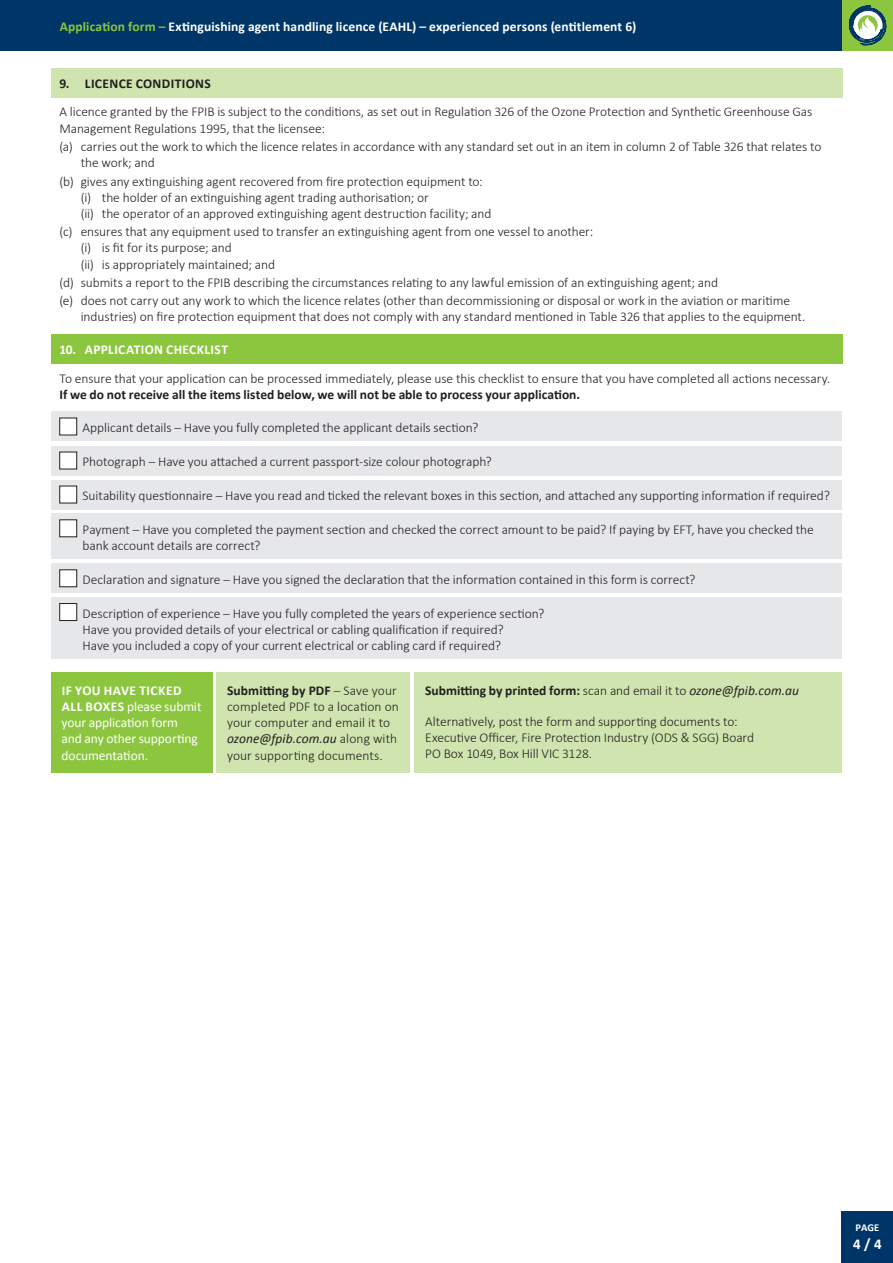
<style>
.page{position:relative;width:893px;height:1263px;background:#fff}
.page>*{position:absolute;margin:0;border:0;box-sizing:border-box;transform-origin:0 0}
.t1{font:700 15px "Calibri";color:#fff}
.Body{font:300 13.5px/16.2px "Calibri";letter-spacing:-.005em;color:#231f20}
.Section_Heading{font:700 13.5px "Calibri";letter-spacing:.01em;color:#fff}
.Body-2{font:13.5px/16.2px "Calibri";letter-spacing:-.005em;color:#fff}
.Body-3{font:700 13.5px "Calibri";color:#231f20}
.Section_Heading-2{font:700 13.5px "Calibri";letter-spacing:.025em;color:#231f20}
.t2{font:700 10.5px "Calibri";color:#fff}
.s1{color:#8bc63e}
.s2{font-weight:700}
.s3{font-weight:400;font-style:italic}
.s4{font-weight:300}
</style>
<div class="page">
<div style="left:0;top:0;width:893px;height:51px;background:#003667"></div>
<div style="left:842px;top:0;width:51px;height:51px;background:#8bc63e"></div>
<svg style="left:849px;top:6px;width:37px;height:39px"></svg>
<div style="left:51px;top:68px;width:791px;height:30px;background:#cfe4ae"></div>
<div style="left:216px;top:672px;width:194px;height:100px;background:#cfe4ae"></div>
<div style="left:415px;top:672px;width:427px;height:100px;background:#cfe4ae"></div>
<div style="left:51px;top:672px;width:161px;height:100px;background:#8bc63e"></div>
<div style="left:51px;top:334px;width:791px;height:30px;background:#8bc63e"></div>
<div style="left:51px;top:412px;width:791px;height:29px;background:#e6e7e9"></div>
<div style="left:60px;top:418px;width:17px;height:17px;background:#fff"></div>
<div style="left:51px;top:446px;width:791px;height:29px;background:#e6e7e9"></div>
<div style="left:60px;top:452px;width:17px;height:17px;background:#fff"></div>
<div style="left:51px;top:480px;width:791px;height:29px;background:#e6e7e9"></div>
<div style="left:60px;top:486px;width:17px;height:17px;background:#fff"></div>
<div style="left:51px;top:563px;width:791px;height:30px;background:#e6e7e9"></div>
<div style="left:60px;top:570px;width:17px;height:17px;background:#fff"></div>
<div style="left:51px;top:597px;width:791px;height:62px;background:#e6e7e9"></div>
<div style="left:60px;top:603px;width:17px;height:18px;background:#fff;border:1px solid #231f20"></div>
<div style="left:51px;top:514px;width:791px;height:45px;background:#e6e7e9"></div>
<div style="left:60px;top:520px;width:17px;height:17px;background:#fff"></div>
<div style="left:842px;top:1212px;width:51px;height:51px;background:#003667"></div>
<p class="Section_Heading" style="left:60px;top:17px;width:578px"><span class="s1">Application form –</span> Extinguishing agent handling licence (EAHL) – experienced persons (entitlement 6)</p>
<p class="Section_Heading-2" style="left:59px;top:75px;width:153px">9. LICENCE CONDITIONS</p>
<p class="Body" style="left:59px;top:103px;width:754px">A licence granted by the FPIB is subject to the conditions, as set out in Regulation 326 of the Ozone Protection and Synthetic Greenhouse Gas<br>Management Regulations 1995, that the licensee:</p>
<p class="Body" style="left:81px;top:138px;width:742px;text-indent:-21px">(a) carries out the work to which the licence relates in accordance with any standard set out in an item in column 2 of Table 326 that relates to the work; and</p>
<p class="Body" style="left:59px;top:172px;width:425px">(b) gives any extinguishing agent recovered from fire protection equipment to:</p>
<p class="Body" style="left:81px;top:188px;width:350px">(i) the holder of an extinguishing agent trading authorisation; or</p>
<p class="Body" style="left:81px;top:205px;width:412px">(ii) the operator of an approved extinguishing agent destruction facility; and</p>
<p class="Body" style="left:59px;top:223px;width:535px">(c) ensures that any equipment used to transfer an extinguishing agent from one vessel to another:</p>
<p class="Body" style="left:81px;top:239px;width:153px">(i) is fit for its purpose; and</p>
<p class="Body" style="left:81px;top:255px;width:196px">(ii) is appropriately maintained; and</p>
<p class="Body" style="left:59px;top:274px;width:660px">(d) submits a report to the FPIB describing the circumstances relating to any lawful emission of an extinguishing agent; and</p>
<p class="Body" style="left:81px;top:292px;width:726px;text-indent:-21px">(e) does not carry out any work to which the licence relates (other than decommissioning or disposal or work in the aviation or maritime industries) on fire protection equipment that does not comply with any standard mentioned in Table 326 that applies to the equipment.</p>
<p class="Section_Heading" style="left:59px;top:341px;width:170px">10. APPLICATION CHECKLIST</p>
<p class="Body" style="left:59px;top:369px;width:772px">To ensure that your application can be processed immediately, please use this checklist to ensure that you have completed all actions necessary.<br><span class="s2">If we do not receive all the items listed below, we will not be able to process your application.</span></p>
<p class="Body" style="left:83px;top:419px;width:397px">Applicant details – Have you fully completed the applicant details section?</p>
<p class="Body" style="left:83px;top:453px;width:411px">Photograph – Have you attached a current passport-size colour photograph?</p>
<p class="Body" style="left:83px;top:487px;width:749px">Suitability questionnaire – Have you read and ticked the relevant boxes in this section, and attached any supporting information if required?</p>
<p class="Body" style="left:83px;top:521px;width:733px">Payment – Have you completed the payment section and checked the correct amount to be paid? If paying by EFT, have you checked the bank account details are correct?</p>
<p class="Body" style="left:83px;top:571px;width:614px">Declaration and signature – Have you signed the declaration that the information contained in this form is correct?</p>
<p class="Body" style="left:83px;top:604px;width:463px">Description of experience – Have you fully completed the years of experience section?<br>Have you provided details of your electrical or cabling qualification if required?<br>Have you included a copy of your current electrical or cabling card if required?</p>
<p class="Body-2" style="left:62px;top:682px;width:141px"><span class="s2">IF YOU HAVE TICKED<br>ALL BOXES</span> please submit your application form and any other supporting documentation.</p>
<p class="Body" style="left:227px;top:681px;width:173px"><span class="s2">Submitting by PDF</span> – Save your completed PDF to a location on your computer and email it to <span class="s3">ozone@fpib.com.au</span> along with your supporting documents.</p>
<p class="Body-3" style="left:425px;top:682px;width:375px">Submitting by printed form: <span class="s4">scan and email it to</span> <span class="s3">ozone@fpib.com.au</span></p>
<p class="Body" style="left:425px;top:713px;width:330px">Alternatively, post the form and supporting documents to:<br>Executive Officer, Fire Protection Industry (ODS &amp; SGG) Board<br>PO Box 1049, Box Hill VIC 3128.</p>
<p class="t2" style="left:856px;top:1221px;width:25px">PAGE</p>
<p class="t1" style="left:853px;top:1235px;width:30px">4 / 4</p>
</div>
